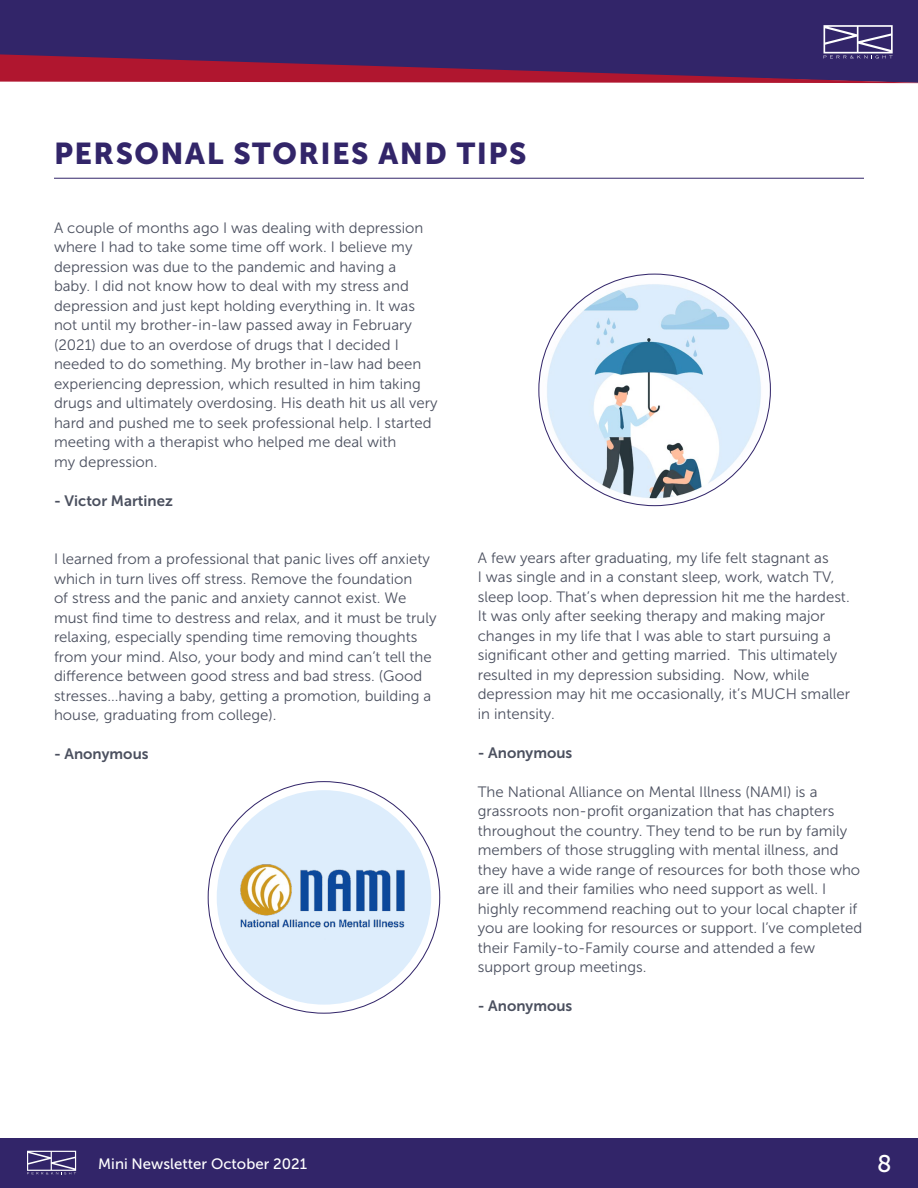
<style>
.page{position:relative;width:918px;height:1188px;background:#fff}
.page>*{position:absolute;margin:0;border:0;box-sizing:border-box;transform-origin:0 0}
.t1{font:30px "Museo Sans 900";letter-spacing:.05em;color:#322569}
.t2{font:24px "Museo Sans 500";color:#fff}
.t3{font:15px/19.5px "Museo Sans 300";color:#4b505f}
.t4{font:15px "Museo Sans 700";color:#4b505f}
.t5{font:15px "Museo Sans 500";color:#fff}
</style>
<div class="page">
<div style="left:0;top:1138px;width:918px;height:50px;background:#322569"></div>
<svg style="left:27px;top:1151px;width:49px;height:23px"></svg>
<div style="left:217px;top:790px;width:214px;height:215px;background:#ddedfc;border-radius:50%"></div>
<img style="left:538px;top:274px;width:233px;height:232px;border-radius:115px">
<hr style="left:54px;top:178px;width:810px;height:1px;background:#322569">
<div style="left:0;top:0;width:918px;height:25px;background:#322569"></div>
<svg style="left:0;top:25px;width:918px;height:58px"></svg>
<img style="left:208px;top:845px;width:228px;height:120px">
<h1 class="t1" style="left:54px;top:137px;width:474px">PERSONAL STORIES AND TIPS</h1>
<p class="t3" style="left:54px;top:218px;width:385px">A couple of months ago I was dealing with depression where I had to take some time off work. I believe my depression was due to the pandemic and having a<br>baby. I did not know how to deal with my stress and depression and just kept holding everything in. It was not until my brother-in-law passed away in February (2021) due to an overdose of drugs that I decided I needed to do something. My brother in-law had been experiencing depression, which resulted in him taking drugs and ultimately overdosing. His death hit us all very hard and pushed me to seek professional help. I started meeting with a therapist who helped me deal with<br>my depression.</p>
<p class="t4" style="left:54px;top:492px;width:121px">- Victor Martinez</p>
<p class="t3" style="left:54px;top:550px;width:384px">I learned from a professional that panic lives off anxiety which in turn lives off stress. Remove the foundation<br>of stress and the panic and anxiety cannot exist. We must find time to destress and relax, and it must be truly relaxing, especially spending time removing thoughts from your mind. Also, your body and mind can’t tell the difference between good stress and bad stress. (Good stresses...having a baby, getting a promotion, building a house, graduating from college).</p>
<p class="t4" style="left:54px;top:746px;width:96px">- Anonymous</p>
<p class="t3" style="left:478px;top:548px;width:374px">A few years after graduating, my life felt stagnant as<br>I was single and in a constant sleep, work, watch TV, sleep loop. That’s when depression hit me the hardest.<br>It was only after seeking therapy and making major changes in my life that I was able to start pursuing a significant other and getting married. This ultimately resulted in my depression subsiding. Now, while depression may hit me occasionally, it’s MUCH smaller in intensity.</p>
<p class="t4" style="left:478px;top:744px;width:96px">- Anonymous</p>
<p class="t3" style="left:478px;top:782px;width:386px">The National Alliance on Mental Illness (NAMI) is a grassroots non-profit organization that has chapters throughout the country. They tend to be run by family members of those struggling with mental illness, and they have a wide range of resources for both those who are ill and their families who need support as well. I highly recommend reaching out to your local chapter if you are looking for resources or support. I’ve completed their Family-to-Family course and attended a few support group meetings.</p>
<p class="t4" style="left:478px;top:998px;width:96px">- Anonymous</p>
<p class="t5" style="left:98px;top:1155px;width:210px">Mini Newsletter October 2021</p>
<h2 class="t2" style="left:877px;top:1151px;width:16px">8</h2>
</div>
